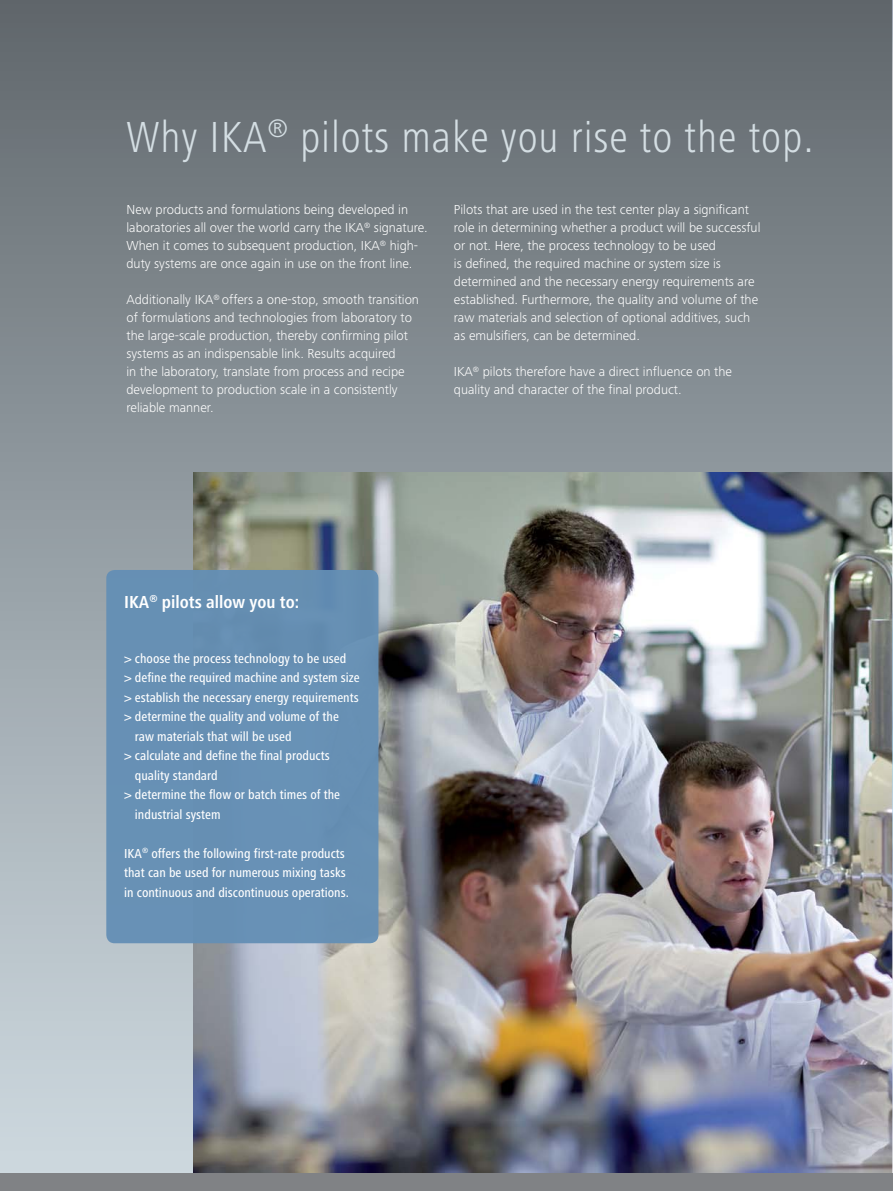
<style>
.page{position:relative;width:893px;height:1191px;background:#fff}
.page>*{position:absolute;margin:0;border:0;box-sizing:border-box;transform-origin:0 0}
.t1{font:300 condensed 45px "Frutiger Next IKA";letter-spacing:.02em;color:#d4dee3}
.t2{font:700 condensed 18px "Frutiger Next IKA";color:#fff}
.t3{font:300 13.5px/18px "Frutiger Next IKA";color:#fff}
.t4{font:500 condensed 13.5px/19.5px "Frutiger Next IKA";color:#fff}
</style>
<div class="page">
<div style="left:0;top:0;width:893px;height:1191px;background:linear-gradient(to bottom,#61686d,#d2dee4)"></div>
<img style="left:193px;top:472px;width:699px;height:702px">
<img style="left:892px;top:0;width:1px;height:1174px">
<div style="left:0;top:1174px;width:893px;height:17px;background:#808285"></div>
<div style="left:106px;top:570px;width:272px;height:373px;background:#648fb5;border-radius:8px"></div>
<h1 class="t1" style="left:126px;top:111px;width:689px">Why IKA<sup>®</sup> pilots make you rise to the top.</h1>
<p class="t3" style="left:126px;top:201px;width:303px">New products and formulations being developed in laboratories all over the world carry the IKA<sup>®</sup> signature.<br>When it comes to subsequent production, IKA<sup>®</sup> high&shy;duty systems are once again in use on the front line.</p>
<p class="t3" style="left:126px;top:291px;width:294px">Additionally IKA<sup>®</sup> offers a one-stop, smooth transition of formulations and technologies from laboratory to the large-scale production, thereby confirming pilot systems as an indispensable link. Results acquired<br>in the laboratory, translate from process and recipe development to production scale in a consistently reliable manner.</p>
<p class="t3" style="left:454px;top:201px;width:308px">Pilots that are used in the test center play a significant role in determining whether a product will be successful or not. Here, the process technology to be used<br>is defined, the required machine or system size is determined and the necessary energy requirements are established. Furthermore, the quality and volume of the raw materials and selection of optional additives, such as emulsifiers, can be determined.</p>
<p class="t3" style="left:454px;top:363px;width:280px">IKA<sup>®</sup> pilots therefore have a direct influence on the quality and character of the final product.</p>
<h2 class="t2" style="left:124px;top:592px;width:177px">IKA<sup>®</sup> pilots allow you to:</h2>
<p class="t4" style="left:124px;top:648px;width:224px">&gt; choose the process technology to be used</p>
<p class="t4" style="left:124px;top:668px;width:237px">&gt; define the required machine and system size</p>
<p class="t4" style="left:124px;top:687px;width:236px">&gt; establish the necessary energy requirements</p>
<p class="t4" style="left:124px;top:706px;width:216px">&gt; determine the quality and volume of the</p>
<p class="t4" style="left:135px;top:726px;width:158px">raw materials that will be used</p>
<p class="t4" style="left:124px;top:745px;width:207px">&gt; calculate and define the final products</p>
<p class="t4" style="left:135px;top:765px;width:84px">quality standard</p>
<p class="t4" style="left:124px;top:784px;width:217px">&gt; determine the flow or batch times of the</p>
<p class="t4" style="left:135px;top:804px;width:87px">industrial system</p>
<p class="t4" style="left:124px;top:843px;width:226px">IKA<sup>®</sup> offers the following first-rate products that can be used for numerous mixing tasks in continuous and discontinuous operations.</p>
</div>
